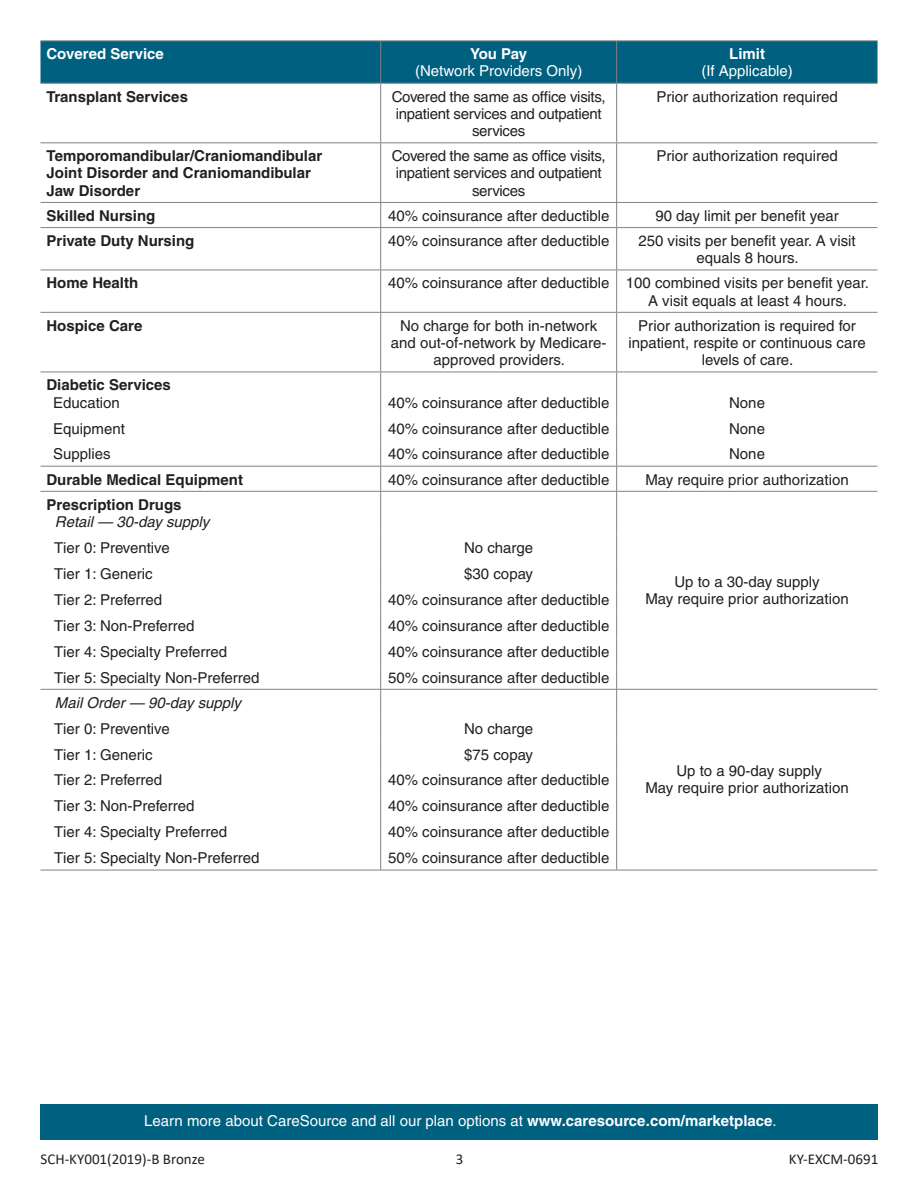
<style>
.page{position:relative;width:918px;height:1188px;background:#fff}
.page>*{position:absolute;margin:0;border:0;box-sizing:border-box;transform-origin:0 0}
.t1{font:15px/17.2px "Helvetica";color:#231f20;text-align:center}
.t2{font:700 15px/17.2px "Helvetica";color:#231f20}
.t3{font:15px/17.2px "Helvetica";letter-spacing:-.02em;color:#231f20;text-align:center}
.t4{font:15px "Helvetica";color:#fff}
.t5{font:italic 15px "Helvetica";color:#231f20}
.t6{font:15px "Calibri";color:#231f20}
.t7{font:700 15px "Helvetica";color:#fff}
.s1{font-weight:700}
</style>
<div class="page">
<div style="left:40px;top:41px;width:838px;height:42px;background:#006080"></div>
<hr style="left:40px;top:40px;width:577px;height:1px;background:#808285">
<hr style="left:380px;top:41px;width:1px;height:42px;background:#808285">
<hr style="left:617px;top:40px;width:261px;height:1px;background:#808285">
<hr style="left:616px;top:41px;width:1px;height:42px;background:#808285">
<hr style="left:40px;top:83px;width:577px;height:1px;background:#808285">
<hr style="left:380px;top:84px;width:1px;height:58px;background:#808285">
<hr style="left:617px;top:83px;width:260px;height:1px;background:#808285">
<hr style="left:616px;top:84px;width:1px;height:58px;background:#808285">
<hr style="left:40px;top:142px;width:577px;height:1px;background:#808285">
<hr style="left:380px;top:143px;width:1px;height:59px;background:#808285">
<hr style="left:617px;top:142px;width:260px;height:1px;background:#808285">
<hr style="left:616px;top:143px;width:1px;height:59px;background:#808285">
<hr style="left:40px;top:202px;width:837px;height:1px;background:#808285">
<hr style="left:40px;top:372px;width:837px;height:1px;background:#808285">
<hr style="left:40px;top:466px;width:837px;height:1px;background:#808285">
<svg style="left:380px;top:203px;width:1px;height:24px"></svg>
<svg style="left:616px;top:203px;width:1px;height:24px"></svg>
<hr style="left:40px;top:227px;width:577px;height:1px;background:#808285">
<hr style="left:380px;top:228px;width:1px;height:42px;background:#808285">
<hr style="left:617px;top:227px;width:260px;height:1px;background:#808285">
<hr style="left:616px;top:228px;width:1px;height:42px;background:#808285">
<hr style="left:40px;top:270px;width:577px;height:1px;background:#808285">
<hr style="left:380px;top:270px;width:1px;height:42px;background:#808285">
<hr style="left:617px;top:270px;width:260px;height:1px;background:#808285">
<hr style="left:616px;top:270px;width:1px;height:42px;background:#808285">
<hr style="left:40px;top:312px;width:577px;height:1px;background:#808285">
<hr style="left:380px;top:313px;width:1px;height:59px;background:#808285">
<hr style="left:617px;top:312px;width:260px;height:1px;background:#808285">
<hr style="left:616px;top:313px;width:1px;height:59px;background:#808285">
<hr style="left:616px;top:372px;width:1px;height:44px;background:#808285">
<hr style="left:380px;top:492px;width:1px;height:44px;background:#808285">
<hr style="left:616px;top:492px;width:1px;height:44px;background:#808285">
<svg style="left:380px;top:416px;width:1px;height:75px"></svg>
<svg style="left:616px;top:416px;width:1px;height:75px"></svg>
<hr style="left:40px;top:491px;width:837px;height:1px;background:#808285">
<hr style="left:40px;top:689px;width:837px;height:1px;background:#808285">
<svg style="left:380px;top:536px;width:1px;height:334px"></svg>
<svg style="left:616px;top:536px;width:1px;height:334px"></svg>
<hr style="left:40px;top:870px;width:837px;height:1px;background:#808285">
<hr style="left:380px;top:372px;width:1px;height:44px;background:#808285">
<div style="left:40px;top:1104px;width:838px;height:36px;background:#006080"></div>
<p class="t7" style="left:46px;top:48px;width:119px">Covered Service</p>
<p class="t7" style="left:470px;top:48px;width:58px">You Pay</p>
<p class="t4" style="left:415px;top:66px;width:169px">(Network Providers Only)</p>
<p class="t7" style="left:729px;top:48px;width:37px">Limit</p>
<p class="t4" style="left:701px;top:66px;width:93px">(If Applicable)</p>
<p class="t2" style="left:46px;top:89px;width:143px">Transplant Services</p>
<p class="t3" style="left:392px;top:89px;width:215px">Covered the same as office visits, inpatient services and outpatient services</p>
<p class="t1" style="left:656px;top:89px;width:183px">Prior authorization required</p>
<p class="t2" style="left:46px;top:149px;width:277px">Temporomandibular/Craniomandibular<br>Joint Disorder and Craniomandibular<br>Jaw Disorder</p>
<p class="t3" style="left:392px;top:149px;width:215px">Covered the same as office visits, inpatient services and outpatient services</p>
<p class="t1" style="left:656px;top:149px;width:183px">Prior authorization required</p>
<p class="t2" style="left:46px;top:208px;width:110px">Skilled Nursing</p>
<p class="t1" style="left:388px;top:208px;width:223px">40% coinsurance after deductible</p>
<p class="t1" style="left:655px;top:208px;width:185px">90 day limit per benefit year</p>
<p class="t2" style="left:46px;top:233px;width:149px">Private Duty Nursing</p>
<p class="t1" style="left:388px;top:233px;width:223px">40% coinsurance after deductible</p>
<p class="t1" style="left:638px;top:233px;width:219px">250 visits per benefit year. A visit equals 8 hours.</p>
<p class="t2" style="left:46px;top:276px;width:93px">Home Health</p>
<p class="t1" style="left:648px;top:276px;width:223px;text-align:left;text-indent:-260px">40% coinsurance after deductible 100 combined visits per benefit year.<br>A visit equals at least 4 hours.</p>
<p class="t2" style="left:46px;top:318px;width:97px">Hospice Care</p>
<p class="t1" style="left:391px;top:318px;width:217px">No charge for both in-network and out-of-network by Medicare&shy;approved providers.</p>
<p class="t1" style="left:628px;top:318px;width:239px">Prior authorization is required for inpatient, respite or continuous care levels of care.</p>
<p class="t2" style="left:46px;top:378px;width:126px">Diabetic Services</p>
<p class="t1" style="left:53px;top:395px;width:68px">Education</p>
<p class="t1" style="left:388px;top:395px;width:223px">40% coinsurance after deductible</p>
<p class="t1" style="left:729px;top:395px;width:37px">None</p>
<p class="t1" style="left:53px;top:421px;width:73px">Equipment</p>
<p class="t1" style="left:388px;top:421px;width:223px">40% coinsurance after deductible</p>
<p class="t1" style="left:729px;top:421px;width:37px">None</p>
<p class="t1" style="left:53px;top:447px;width:59px">Supplies</p>
<p class="t1" style="left:388px;top:447px;width:223px">40% coinsurance after deductible</p>
<p class="t1" style="left:729px;top:447px;width:37px">None</p>
<p class="t2" style="left:46px;top:472px;width:198px">Durable Medical Equipment</p>
<p class="t1" style="left:388px;top:472px;width:223px">40% coinsurance after deductible</p>
<p class="t1" style="left:645px;top:472px;width:205px">May require prior authorization</p>
<p class="t2" style="left:46px;top:497px;width:137px">Prescription Drugs</p>
<p class="t5" style="left:55px;top:516px;width:156px">Retail — 30-day supply</p>
<p class="t1" style="left:54px;top:540px;width:117px">Tier 0: Preventive</p>
<p class="t1" style="left:464px;top:540px;width:71px">No charge</p>
<p class="t1" style="left:54px;top:566px;width:100px">Tier 1: Generic</p>
<p class="t1" style="left:464px;top:566px;width:70px">$30 copay</p>
<p class="t1" style="left:54px;top:592px;width:110px">Tier 2: Preferred</p>
<p class="t1" style="left:388px;top:592px;width:223px">40% coinsurance after deductible</p>
<p class="t1" style="left:54px;top:618px;width:142px">Tier 3: Non-Preferred</p>
<p class="t1" style="left:388px;top:618px;width:223px">40% coinsurance after deductible</p>
<p class="t1" style="left:54px;top:644px;width:175px">Tier 4: Specialty Preferred</p>
<p class="t1" style="left:388px;top:644px;width:223px">40% coinsurance after deductible</p>
<p class="t1" style="left:54px;top:670px;width:207px">Tier 5: Specialty Non-Preferred</p>
<p class="t1" style="left:388px;top:670px;width:223px">50% coinsurance after deductible</p>
<p class="t5" style="left:55px;top:697px;width:188px">Mail Order — 90-day supply</p>
<p class="t1" style="left:54px;top:721px;width:117px">Tier 0: Preventive</p>
<p class="t1" style="left:464px;top:721px;width:71px">No charge</p>
<p class="t1" style="left:54px;top:747px;width:100px">Tier 1: Generic</p>
<p class="t1" style="left:464px;top:747px;width:70px">$75 copay</p>
<p class="t1" style="left:54px;top:773px;width:110px">Tier 2: Preferred</p>
<p class="t1" style="left:388px;top:773px;width:223px">40% coinsurance after deductible</p>
<p class="t1" style="left:54px;top:799px;width:142px">Tier 3: Non-Preferred</p>
<p class="t1" style="left:388px;top:799px;width:223px">40% coinsurance after deductible</p>
<p class="t1" style="left:54px;top:825px;width:175px">Tier 4: Specialty Preferred</p>
<p class="t1" style="left:388px;top:825px;width:223px">40% coinsurance after deductible</p>
<p class="t1" style="left:54px;top:851px;width:207px">Tier 5: Specialty Non-Preferred</p>
<p class="t1" style="left:388px;top:851px;width:223px">50% coinsurance after deductible</p>
<p class="t1" style="left:645px;top:574px;width:205px">Up to a 30-day supply<br>May require prior authorization</p>
<p class="t1" style="left:645px;top:763px;width:205px">Up to a 90-day supply<br>May require prior authorization</p>
<p class="t4" style="left:144px;top:1116px;width:634px">Learn more about CareSource and all our plan options at <span class="s1">www.caresource.com/marketplace</span>.</p>
<p class="t6" style="left:41px;top:1153px;width:166px">SCH-KY001(2019)-B Bronze</p>
<p class="t6" style="left:456px;top:1153px;width:9px">3</p>
<p class="t6" style="left:789px;top:1153px;width:91px">KY-EXCM-0691</p>
</div>
